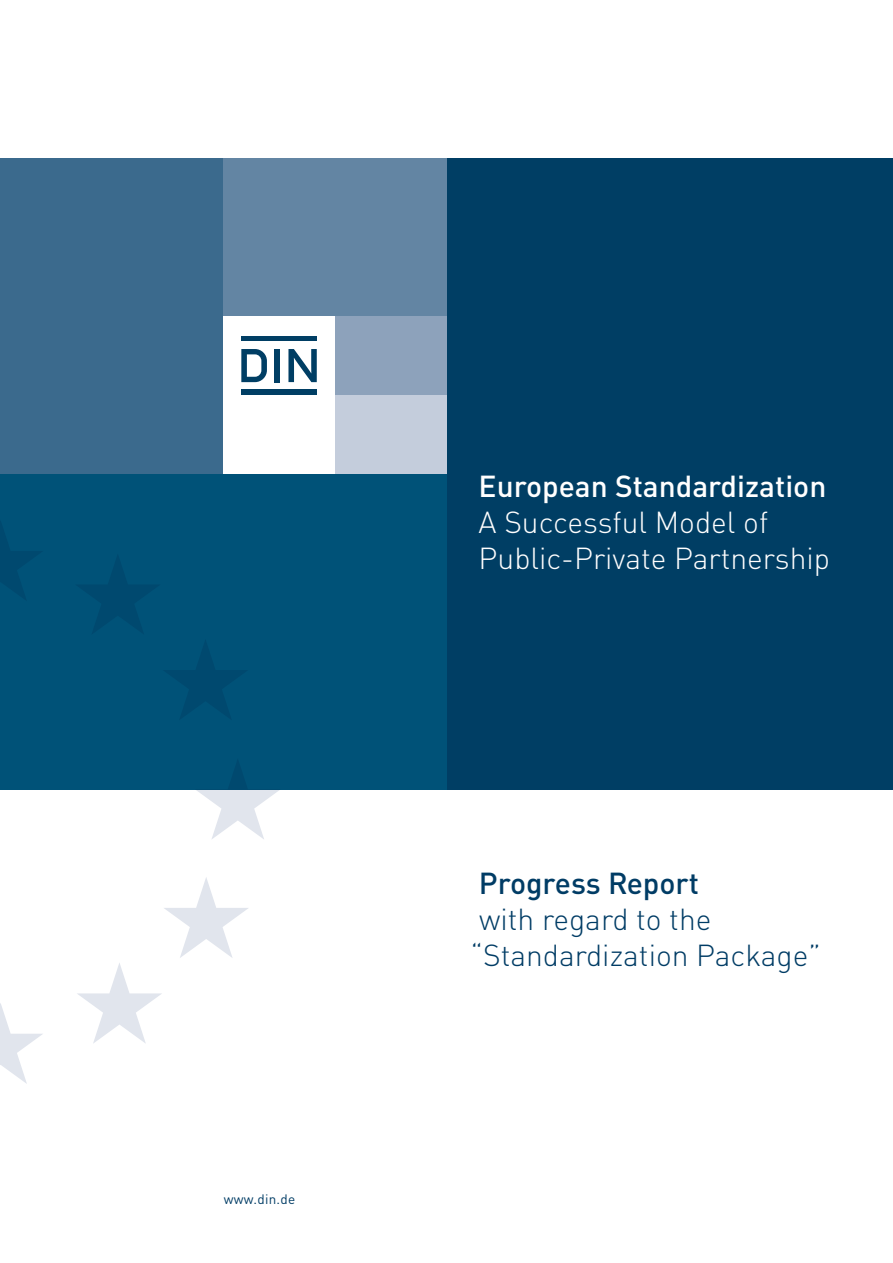
<style>
.page{position:relative;width:893px;height:1263px;background:#fff}
.page>*{position:absolute;margin:0;border:0;box-sizing:border-box;transform-origin:0 0}
.t1{font:300 30px/36px "DINOT";color:#fff}
.t2{font:300 30px/36px "DINOT";color:#003c65}
.t3{font:500 30px "DINOT";color:#fff}
.t4{font:500 30px "DINOT";color:#003c65}
.t5{font:13.5px "DINOT";letter-spacing:.02em;color:#003c65}
</style>
<div class="page">
<div style="left:0;top:158px;width:580px;height:316px;background:#3b6a8d"></div>
<div style="left:446px;top:158px;width:447px;height:631px;background:#003e64"></div>
<div style="left:0;top:474px;width:446px;height:315px;background:#005278"></div>
<div style="left:223px;top:158px;width:223px;height:158px;background:#6385a3"></div>
<div style="left:335px;top:316px;width:111px;height:79px;background:#8da2bb"></div>
<div style="left:335px;top:395px;width:111px;height:79px;background:#c4cddc"></div>
<div style="left:223px;top:316px;width:112px;height:158px;background:#fff"></div>
<svg style="left:241px;top:349px;width:26px;height:33px"></svg>
<div style="left:241px;top:336px;width:76px;height:5px;background:#003e64"></div>
<div style="left:274px;top:349px;width:6px;height:33px;background:#003e64"></div>
<svg style="left:288px;top:349px;width:29px;height:33px"></svg>
<div style="left:241px;top:390px;width:76px;height:5px;background:#003e64"></div>
<svg style="left:195px;top:789px;width:86px;height:50px"></svg>
<svg style="left:77px;top:877px;width:171px;height:166px"></svg>
<svg style="left:0;top:1003px;width:42px;height:81px"></svg>
<p class="t5" style="left:224px;top:1190px;width:73px">www.din.de</p>
<p class="t3" style="left:479px;top:466px;width:349px">European Standardization</p>
<p class="t1" style="left:479px;top:503px;width:353px">A Successful Model of<br>Public-Private Partnership</p>
<p class="t4" style="left:479px;top:864px;width:222px">Progress Report</p>
<p class="t2" style="left:471px;top:901px;width:352px">with regard to the “Standardization Package”</p>
</div>
